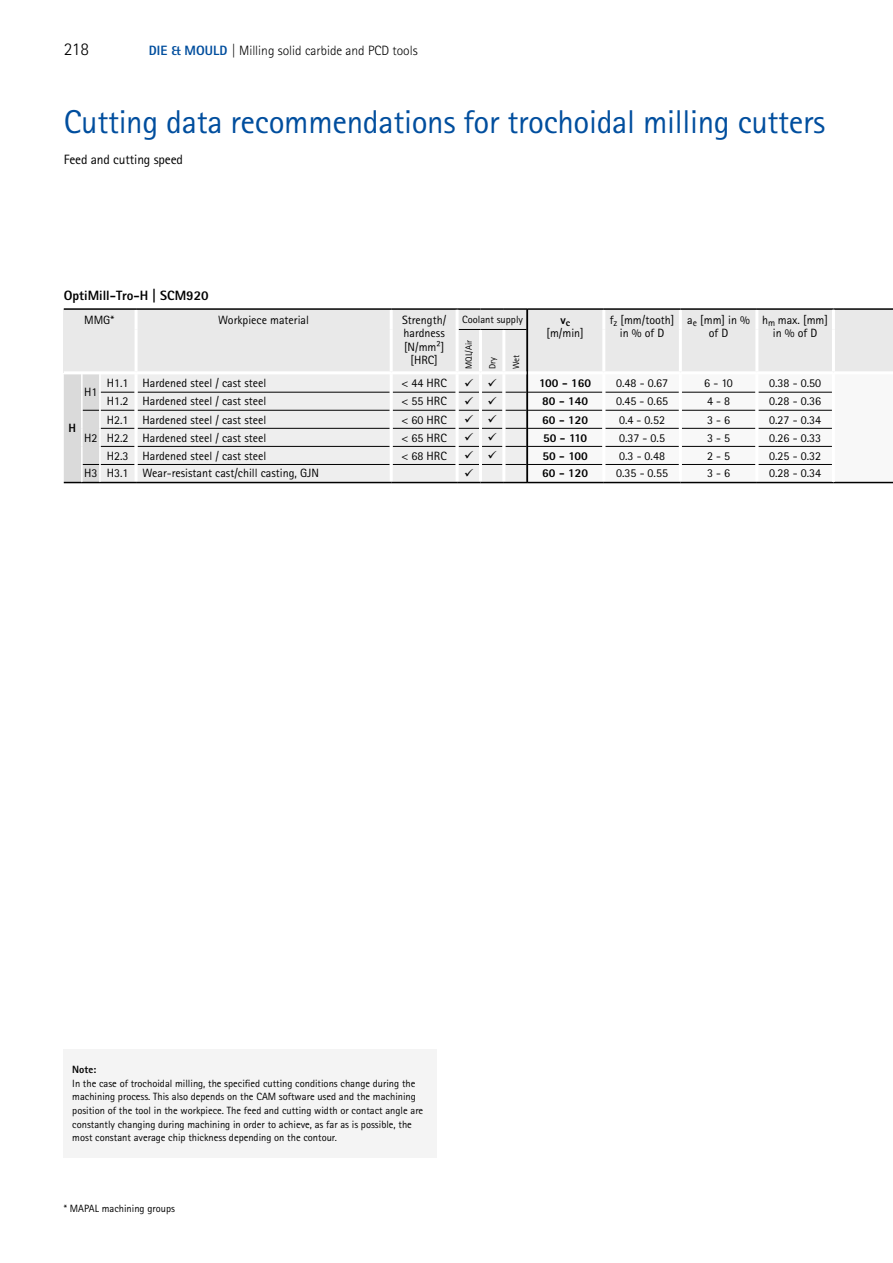
<style>
.page{position:relative;width:893px;height:1263px;background:#fff}
.page>*{position:absolute;margin:0;border:0;box-sizing:border-box;transform-origin:0 0}
.t1{font:33px "Rotis Sans Serif W1 G";letter-spacing:-.01em;color:#004e9e}
.t2{font:300 18px "Rotis Sans Serif W1 G";color:#000}
.t3{font:300 13.5px "Rotis Sans Serif W1 G";color:#000}
.t4{font:800 13.5px "Rotis Sans Serif W1 G";color:#000}
.t5{font:13.5px "Rotis Sans Serif W1 G";letter-spacing:-.01em;color:#000}
.t6{font:12px/13.5px "Rotis Sans Serif W1 G";color:#000;text-align:center}
.t7{font:800 12px "Rotis Sans Serif W1 G";color:#000}
.t8{font:10.5px/13.5px "Rotis Sans Serif W1 G";color:#000}
.t9{font:800 10.5px "Rotis Sans Serif W1 G";color:#000}
.t10{font:9px "Rotis Sans Serif W1 G";color:#000}
.s1{font-weight:800;color:#004e9e}
.s2{font-weight:800}
</style>
<div class="page">
<div style="left:101px;top:374px;width:355px;height:108px;background:#eee"></div>
<hr style="left:101px;top:392px;width:34px;height:1px;background:#000">
<hr style="left:138px;top:392px;width:252px;height:1px;background:#000">
<hr style="left:393px;top:392px;width:63px;height:1px;background:#000">
<hr style="left:101px;top:410px;width:34px;height:1px;background:#000">
<hr style="left:138px;top:410px;width:252px;height:1px;background:#000">
<hr style="left:393px;top:410px;width:63px;height:1px;background:#000">
<hr style="left:101px;top:428px;width:34px;height:1px;background:#000">
<hr style="left:138px;top:428px;width:252px;height:1px;background:#000">
<hr style="left:393px;top:428px;width:63px;height:1px;background:#000">
<hr style="left:101px;top:446px;width:34px;height:1px;background:#000">
<hr style="left:138px;top:446px;width:252px;height:1px;background:#000">
<hr style="left:393px;top:446px;width:63px;height:1px;background:#000">
<hr style="left:101px;top:464px;width:34px;height:1px;background:#000">
<hr style="left:138px;top:464px;width:252px;height:1px;background:#000">
<hr style="left:393px;top:464px;width:63px;height:1px;background:#000">
<hr style="left:135px;top:374px;width:3px;height:18px;background:#fff">
<hr style="left:390px;top:374px;width:3px;height:18px;background:#fff">
<hr style="left:135px;top:392px;width:3px;height:18px;background:#fff">
<hr style="left:390px;top:392px;width:3px;height:18px;background:#fff">
<hr style="left:135px;top:410px;width:3px;height:18px;background:#fff">
<hr style="left:390px;top:410px;width:3px;height:18px;background:#fff">
<hr style="left:135px;top:428px;width:3px;height:18px;background:#fff">
<hr style="left:390px;top:428px;width:3px;height:18px;background:#fff">
<hr style="left:135px;top:446px;width:3px;height:18px;background:#fff">
<hr style="left:390px;top:446px;width:3px;height:18px;background:#fff">
<hr style="left:135px;top:464px;width:3px;height:18px;background:#fff">
<hr style="left:390px;top:464px;width:3px;height:18px;background:#fff">
<hr style="left:100px;top:482px;width:36px;height:1px;background:#000">
<hr style="left:136px;top:482px;width:255px;height:1px;background:#000">
<hr style="left:391px;top:482px;width:66px;height:1px;background:#000">
<svg style="left:64px;top:374px;width:37px;height:109px;background:#d9d9d9"></svg>
<div style="left:64px;top:1049px;width:373px;height:109px;background:#f4f4f4"></div>
<div style="left:64px;top:309px;width:72px;height:64px;background:#e9e9e9"></div>
<div style="left:138px;top:310px;width:755px;height:61px;background:#e9e9e9"></div>
<hr style="left:64px;top:371px;width:72px;height:3px;background:#fff">
<hr style="left:135px;top:310px;width:3px;height:19px;background:#fff">
<hr style="left:390px;top:310px;width:3px;height:19px;background:#fff">
<hr style="left:602px;top:310px;width:3px;height:19px;background:#fff">
<hr style="left:679px;top:310px;width:3px;height:19px;background:#fff">
<hr style="left:755px;top:310px;width:3px;height:19px;background:#fff">
<hr style="left:135px;top:329px;width:3px;height:42px;background:#fff">
<hr style="left:390px;top:329px;width:3px;height:42px;background:#fff">
<hr style="left:602px;top:329px;width:3px;height:42px;background:#fff">
<hr style="left:679px;top:329px;width:3px;height:42px;background:#fff">
<hr style="left:755px;top:329px;width:3px;height:42px;background:#fff">
<hr style="left:479px;top:330px;width:3px;height:41px;background:#fff">
<hr style="left:502px;top:330px;width:3px;height:41px;background:#fff">
<hr style="left:64px;top:308px;width:72px;height:2px;background:#000">
<hr style="left:136px;top:308px;width:255px;height:2px;background:#000">
<hr style="left:391px;top:308px;width:66px;height:2px;background:#000">
<hr style="left:457px;top:308px;width:23px;height:2px;background:#000">
<hr style="left:480px;top:308px;width:24px;height:2px;background:#000">
<hr style="left:504px;top:308px;width:23px;height:2px;background:#000">
<hr style="left:527px;top:308px;width:77px;height:2px;background:#000">
<hr style="left:604px;top:308px;width:76px;height:2px;background:#000">
<hr style="left:680px;top:308px;width:77px;height:2px;background:#000">
<hr style="left:757px;top:308px;width:76px;height:2px;background:#000">
<hr style="left:833px;top:308px;width:60px;height:2px;background:#000">
<hr style="left:456px;top:310px;width:3px;height:19px;background:#fff">
<hr style="left:456px;top:329px;width:3px;height:42px;background:#fff">
<hr style="left:832px;top:310px;width:3px;height:19px;background:#fff">
<hr style="left:832px;top:329px;width:3px;height:42px;background:#fff">
<svg style="left:459px;top:310px;width:68px;height:20px"></svg>
<hr style="left:526px;top:329px;width:2px;height:42px;background:#000">
<hr style="left:527px;top:309px;width:1px;height:174px;background:#000">
<svg style="left:457px;top:374px;width:436px;height:109px"></svg>
<h2 class="t2" style="left:64px;top:39px;width:27px">218</h2>
<p class="t3" style="left:149px;top:43px;width:270px"><span class="s1">DIE &amp; MOULD</span> | Milling solid carbide and PCD tools</p>
<h1 class="t1" style="left:64px;top:102px;width:763px">Cutting data recommendations for trochoidal milling cutters</h1>
<p class="t5" style="left:64px;top:151px;width:121px">Feed and cutting speed</p>
<p class="t4" style="left:64px;top:286px;width:147px">OptiMill-Tro-H | SCM920</p>
<p class="t6" style="left:84px;top:313px;width:32px">MMG*</p>
<p class="t6" style="left:218px;top:313px;width:92px">Workpiece material</p>
<p class="t6" style="left:402px;top:313px;width:46px">Strength/ hardness [N/mm²] [HRC]</p>
<p class="t8" style="left:462px;top:313px;width:62px">Coolant supply</p>
<p class="t6" style="left:546px;top:313px;width:39px"><span class="s2">v</span><sub>c </sub>[m/min]</p>
<p class="t6" style="left:610px;top:313px;width:66px">f<sub>z</sub> [mm/tooth] in % of D</p>
<p class="t6" style="left:687px;top:313px;width:64px">a<sub>e</sub> [mm] in % of D</p>
<p class="t6" style="left:762px;top:313px;width:67px">h<sub>m</sub> max. [mm] in % of D</p>
<p class="t10" style="left:464px;top:369px;width:30px;rotate:-90deg">MQL/Air</p>
<p class="t10" style="left:487px;top:369px;width:13px;rotate:-90deg">Dry</p>
<p class="t10" style="left:511px;top:369px;width:16px;rotate:-90deg">Wet</p>
<p class="t7" style="left:69px;top:420px;width:9px">H</p>
<p class="t6" style="left:84px;top:386px;width:15px">H1</p>
<p class="t6" style="left:107px;top:377px;width:161px">H1.1 Hardened steel / cast steel</p>
<p class="t6" style="left:401px;top:377px;width:47px">&lt; 44 HRC</p>
<p class="t7" style="left:539px;top:376px;width:54px">100 - 160</p>
<p class="t6" style="left:616px;top:377px;width:53px">0.48 - 0.67</p>
<p class="t6" style="left:704px;top:377px;width:30px">6 - 10</p>
<p class="t6" style="left:769px;top:377px;width:53px">0.38 - 0.50</p>
<p class="t6" style="left:107px;top:395px;width:161px">H1.2 Hardened steel / cast steel</p>
<p class="t6" style="left:401px;top:395px;width:47px">&lt; 55 HRC</p>
<p class="t7" style="left:542px;top:394px;width:48px">80 - 140</p>
<p class="t6" style="left:616px;top:395px;width:53px">0.45 - 0.65</p>
<p class="t6" style="left:707px;top:395px;width:25px">4 - 8</p>
<p class="t6" style="left:769px;top:395px;width:53px">0.28 - 0.36</p>
<p class="t6" style="left:107px;top:413px;width:161px">H2.1 Hardened steel / cast steel</p>
<p class="t6" style="left:401px;top:413px;width:47px">&lt; 60 HRC</p>
<p class="t7" style="left:542px;top:412px;width:48px">60 - 120</p>
<p class="t6" style="left:619px;top:413px;width:47px">0.4 - 0.52</p>
<p class="t6" style="left:707px;top:413px;width:25px">3 - 6</p>
<p class="t6" style="left:769px;top:413px;width:53px">0.27 - 0.34</p>
<p class="t6" style="left:107px;top:431px;width:161px">H2.2 Hardened steel / cast steel</p>
<p class="t6" style="left:401px;top:431px;width:47px">&lt; 65 HRC</p>
<p class="t7" style="left:543px;top:430px;width:46px">50 - 110</p>
<p class="t6" style="left:619px;top:431px;width:47px">0.37 - 0.5</p>
<p class="t6" style="left:707px;top:431px;width:25px">3 - 5</p>
<p class="t6" style="left:769px;top:431px;width:53px">0.26 - 0.33</p>
<p class="t6" style="left:107px;top:449px;width:161px">H2.3 Hardened steel / cast steel</p>
<p class="t6" style="left:401px;top:449px;width:47px">&lt; 68 HRC</p>
<p class="t7" style="left:542px;top:448px;width:47px">50 - 100</p>
<p class="t6" style="left:619px;top:449px;width:47px">0.3 - 0.48</p>
<p class="t6" style="left:707px;top:449px;width:25px">2 - 5</p>
<p class="t6" style="left:769px;top:449px;width:53px">0.25 - 0.32</p>
<p class="t6" style="left:84px;top:467px;width:236px">H3 H3.1 Wear-resistant cast/chill casting, GJN</p>
<p class="t7" style="left:542px;top:466px;width:48px">60 - 120</p>
<p class="t6" style="left:616px;top:467px;width:53px">0.35 - 0.55</p>
<p class="t6" style="left:707px;top:467px;width:25px">3 - 6</p>
<p class="t6" style="left:769px;top:467px;width:53px">0.28 - 0.34</p>
<p class="t6" style="left:84px;top:431px;width:15px">H2</p>
<p class="t9" style="left:72px;top:1063px;width:26px">Note:</p>
<p class="t8" style="left:72px;top:1077px;width:353px">In the case of trochoidal milling, the specified cutting conditions change during the machining process. This also depends on the CAM software used and the machining position of the tool in the workpiece. The feed and cutting width or contact angle are constantly changing during machining in order to achieve, as far as is possible, the most constant average chip thickness depending on the contour.</p>
<p class="t8" style="left:64px;top:1202px;width:113px">* MAPAL machining groups</p>
</div>
